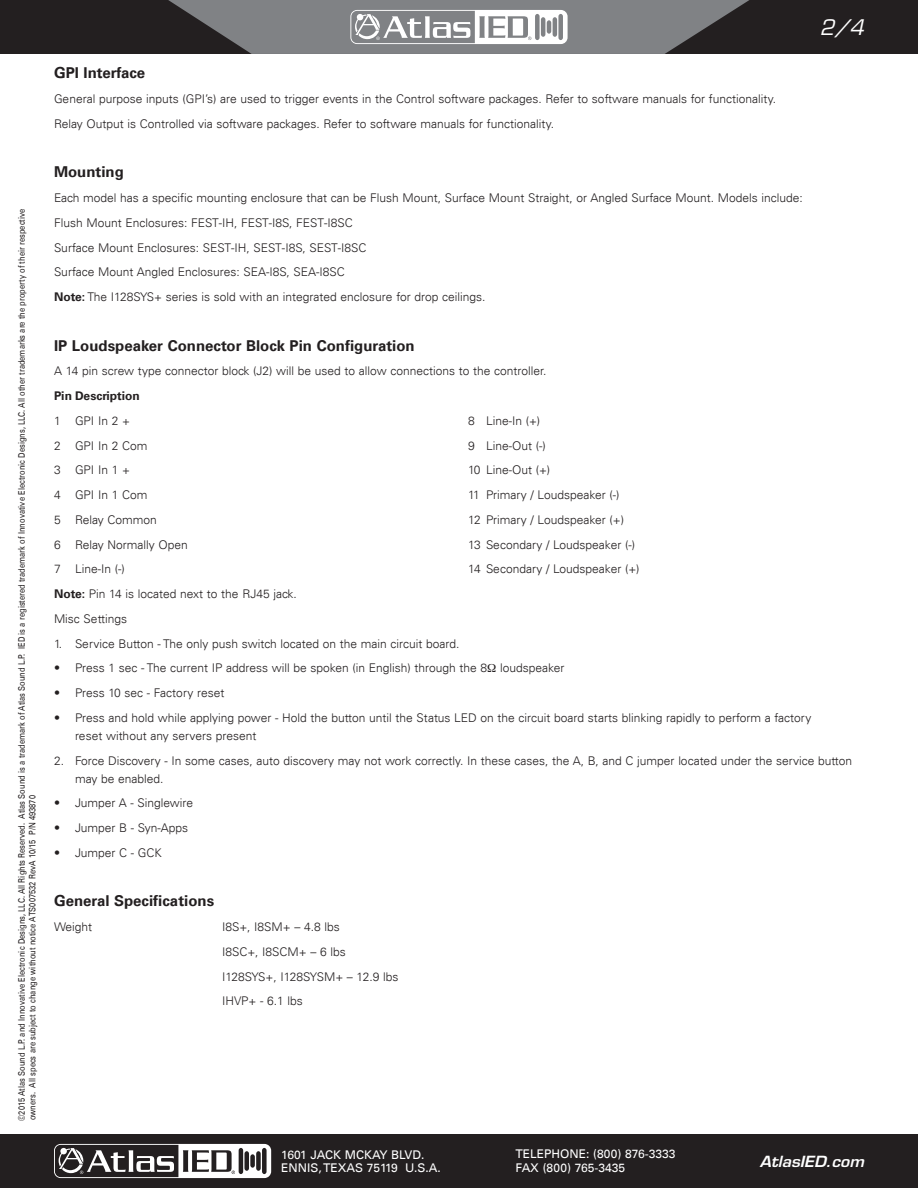
<style>
.page{position:relative;width:918px;height:1188px;background:#fff}
.page>*{position:absolute;margin:0;border:0;box-sizing:border-box;transform-origin:0 0}
.t1{font:italic 21px "Eurostile LT Std";color:#fff}
.Sub_Header{font:700 15px "Univers LT";color:#231f20}
.t2{font:italic 600 15px "Eurostile LT Std";color:#fff;scale:1.05 1}
.Body_Copy{font:300 12px/18px "Univers LT";color:#231f20}
.t3{font:12px/13.5px "Univers LT";color:#fff}
.Body_Copy-2{font:700 12px "Univers LT";color:#231f20}
.t4{font:9px/10.8px "Univers LT";color:#231f20;scale:.83 1}
.s1{font-family:"Univers LT55"}
.s2{font-weight:700}
</style>
<div class="page">
<div style="left:0;top:0;width:918px;height:54px;background:#231f20"></div>
<div style="left:0;top:1134px;width:918px;height:54px;background:#231f20"></div>
<svg style="left:168px;top:0;width:581px;height:54px;background:#808184"></svg>
<svg style="left:54px;top:1144px;width:217px;height:34px"></svg>
<p class="t4" style="left:16px;top:1120px;width:1100px;rotate:-90deg">©2015 Atlas Sound L.P. and Innovative Electronic Designs, LLC. All Rights Reserved. Atlas Sound is a trademark of Atlas Sound L.P. IED is a registered trademark of Innovative Electronic Designs, LLC. All other trademarks are the property of their respective owners. All specs are subject to change without notic<span class="s1">e A</span>TS00<span class="s1">7532</span> RevA 10/15 P/N 493870</p>
<h1 class="t1" style="left:820px;top:15px;width:46px">2/4</h1>
<p class="Sub_Header" style="left:54px;top:64px;width:93px">GPI Interface</p>
<p class="Body_Copy" style="left:54px;top:90px;width:724px">General purpose inputs (GPI’s) are used to trigger events in the Control software packages. Refer to software manuals for functionality.</p>
<p class="Body_Copy" style="left:54px;top:115px;width:502px">Relay Output is Controlled via software packages. Refer to software manuals for functionality.</p>
<p class="Sub_Header" style="left:54px;top:163px;width:71px">Mounting</p>
<p class="Body_Copy" style="left:54px;top:189px;width:750px">Each model has a specific mounting enclosure that can be Flush Mount, Surface Mount Straight, or Angled Surface Mount. Models include:</p>
<p class="Body_Copy" style="left:54px;top:214px;width:300px">Flush Mount Enclosures: FEST-IH, FEST-I8S, FEST-I8SC</p>
<p class="Body_Copy" style="left:54px;top:238px;width:314px">Surface Mount Enclosures: SEST-IH, SEST-I8S, SEST-I8SC</p>
<p class="Body_Copy" style="left:54px;top:263px;width:292px">Surface Mount Angled Enclosures: SEA-I8S, SEA-I8SC</p>
<p class="Body_Copy" style="left:54px;top:288px;width:433px"><span class="s2">Note:</span> The I128SYS+ series is sold with an integrated enclosure for drop ceilings.</p>
<p class="Sub_Header" style="left:54px;top:337px;width:362px">IP Loudspeaker Connector Block Pin Configuration</p>
<p class="Body_Copy" style="left:54px;top:362px;width:494px">A 14 pin screw type connector block (J2) will be used to allow connections to the controller.</p>
<p class="Body_Copy-2" style="left:54px;top:389px;width:87px">Pin Description</p>
<p class="Body_Copy" style="left:54px;top:412px;width:77px">1 GPI In 2 +</p>
<p class="Body_Copy" style="left:468px;top:412px;width:74px">8 Line-In (+)</p>
<p class="Body_Copy" style="left:54px;top:436px;width:95px">2 GPI In 2 Com</p>
<p class="Body_Copy" style="left:468px;top:436px;width:79px">9 Line-Out (-)</p>
<p class="Body_Copy" style="left:54px;top:461px;width:77px">3 GPI In 1 +</p>
<p class="Body_Copy" style="left:468px;top:461px;width:84px">10 Line-Out (+)</p>
<p class="Body_Copy" style="left:54px;top:486px;width:95px">4 GPI In 1 Com</p>
<p class="Body_Copy" style="left:468px;top:486px;width:153px">11 Primary / Loudspeaker (-)</p>
<p class="Body_Copy" style="left:54px;top:511px;width:104px">5 Relay Common</p>
<p class="Body_Copy" style="left:468px;top:511px;width:158px">12 Primary / Loudspeaker (+)</p>
<p class="Body_Copy" style="left:54px;top:535px;width:135px">6 Relay Normally Open</p>
<p class="Body_Copy" style="left:468px;top:535px;width:169px">13 Secondary / Loudspeaker (-)</p>
<p class="Body_Copy" style="left:54px;top:560px;width:72px">7 Line-In (-)</p>
<p class="Body_Copy" style="left:468px;top:560px;width:173px">14 Secondary / Loudspeaker (+)</p>
<p class="Body_Copy" style="left:54px;top:585px;width:244px"><span class="s2">Note:</span> Pin 14 is located next to the RJ45 jack.</p>
<p class="Body_Copy" style="left:54px;top:610px;width:75px">Misc Settings</p>
<p class="Body_Copy" style="left:54px;top:634px;width:407px">1. Service Button - The only push switch located on the main circuit board.</p>
<p class="Body_Copy" style="left:54px;top:659px;width:512px">• Press 1 sec - The current IP address will be spoken (in English) through the 8 loudspeaker</p>
<p class="Body_Copy" style="left:54px;top:684px;width:172px">• Press 10 sec - Factory reset</p>
<p class="Body_Copy" style="left:75px;top:709px;width:738px;text-indent:-21px">• Press and hold while applying power - Hold the button until the Status LED on the circuit board starts blinking rapidly to perform a factory reset without any servers present</p>
<p class="Body_Copy" style="left:75px;top:751px;width:779px;text-indent:-21px">2. Force Discovery - In some cases, auto discovery may not work correctly. In these cases, the A, B, and C jumper located under the service button may be enabled.</p>
<p class="Body_Copy" style="left:54px;top:794px;width:141px">• Jumper A - Singlewire</p>
<p class="Body_Copy" style="left:54px;top:819px;width:136px">• Jumper B - Syn-Apps</p>
<p class="Body_Copy" style="left:54px;top:844px;width:109px">• Jumper C - GCK</p>
<p class="Sub_Header" style="left:54px;top:892px;width:162px">General Specifications</p>
<p class="Body_Copy" style="left:54px;top:918px;width:40px">Weight</p>
<p class="Body_Copy" style="left:222px;top:918px;width:119px">I8S+, I8SM+ – 4.8 lbs</p>
<p class="Body_Copy" style="left:222px;top:943px;width:125px">I8SC+, I8SCM+ – 6 lbs</p>
<p class="Body_Copy" style="left:222px;top:967px;width:178px">I128SYS+, I128SYSM+ – 12.9 lbs</p>
<p class="Body_Copy" style="left:222px;top:992px;width:82px">IHVP+ - 6.1 lbs</p>
<p class="t3" style="left:281px;top:1148px;width:161px">1601 JACK MCKAY BLVD.<br>ENNIS, TEXAS 75119 U.S.A.</p>
<p class="t3" style="left:515px;top:1147px;width:162px">TELEPHONE: (800) 876-3333<br>FAX (800) 765-3435</p>
<p class="t2" style="left:760px;top:1152px;width:101px">AtlasIED.com</p>
</div>
